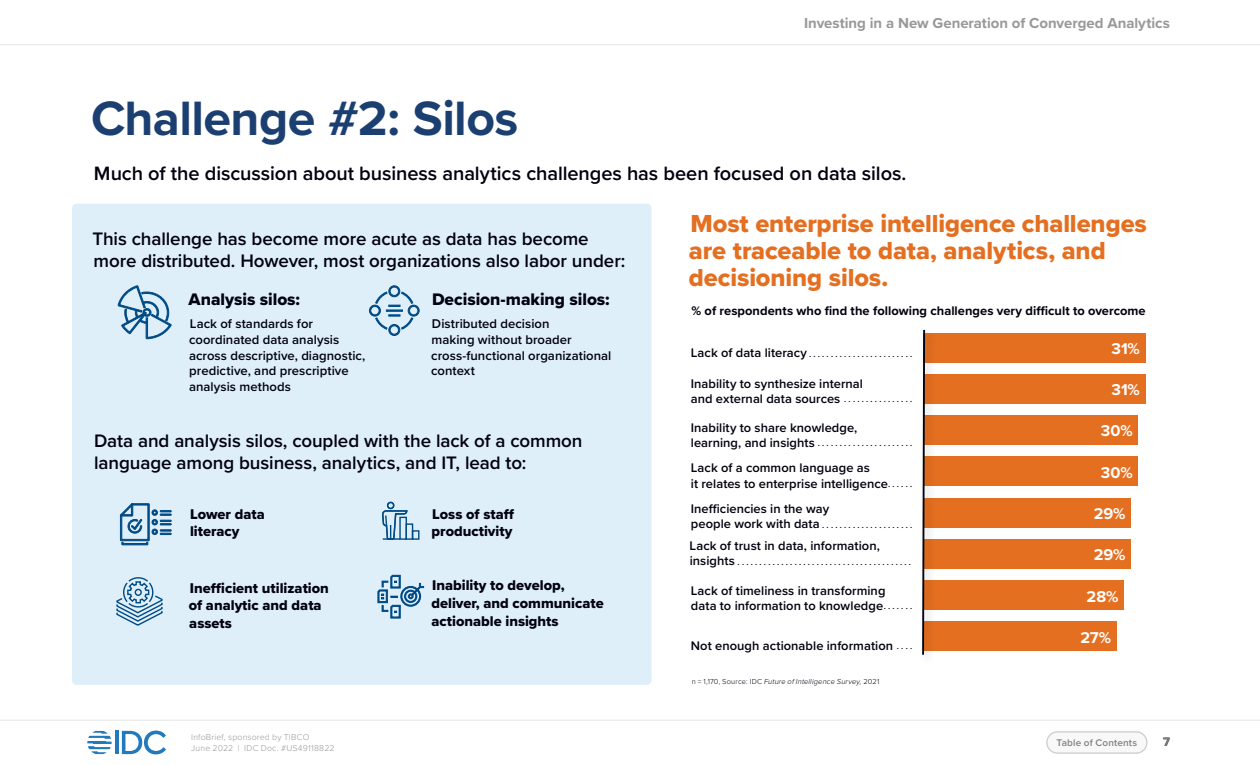
<style>
.page{position:relative;width:1260px;height:765px;background:#fff}
.page>*{position:absolute;margin:0;border:0;box-sizing:border-box;transform-origin:0 0}
.t1{font:700 50px "Proxima Nova";letter-spacing:-.01em;color:#1c3f72}
.t2{font:25.5px/26.8px "Proxima Nova Extrabld";letter-spacing:-.005em;color:#e56f20}
.t3{font:600 20px "Proxima Nova";letter-spacing:-.005em;color:#01010f}
.t4{font:600 18.75px/22.5px "Proxima Nova";letter-spacing:-.005em;color:#01010f}
.t5{font:17.38px "Proxima Nova Extrabld";color:#01010f}
.t6{font:700 16.25px "Proxima Nova";color:#fff}
.t7{font:700 15px "Proxima Nova";color:#98989b}
.t8{font:14.62px/17.5px "Proxima Nova Extrabld";color:#01010f}
.t9{font:600 13.12px/15.8px "Proxima Nova";letter-spacing:.005em;color:#01010f}
.t10{font:600 12.88px/15px "Proxima Nova";letter-spacing:.005em;color:#01010f}
.t11{font:700 12.88px "Proxima Nova";letter-spacing:.005em;color:#01010f}
.t12{font:700 12.5px "Proxima Nova";color:#000}
.t13{font:600 10px "Proxima Nova";letter-spacing:.015em;color:#808087}
.t14{font:600 8.75px "Proxima Nova";color:#01010f}
.t15{font:300 8.75px/11.2px "Proxima Nova";letter-spacing:.02em;color:#98989b}
.t16{font:italic 300 7.5px "Proxima Nova";letter-spacing:.02em;color:#01010f}
.s1{font-size:12.88px}
.s2{font-size:8.75px}
.s3{font-style:normal}
</style>
<div class="page">
<hr style="left:0;top:45px;width:1260px;height:1px;background:#e5e5e5">
<hr style="left:0;top:720px;width:1260px;height:1px;background:#e5e5e5">
<div style="left:1047px;top:732px;width:100px;height:21px;background:#f8f8f8;border-radius:11px"></div>
<div style="left:1046px;top:731px;width:102px;height:23px;border:1px solid #ccc;border-radius:11px"></div>
<hr style="left:115px;top:731px;width:4px;height:23px;background:#2279bc">
<svg style="left:122px;top:731px;width:44px;height:23px"></svg>
<svg style="left:87px;top:731px;width:25px;height:23px"></svg>
<div style="left:72px;top:204px;width:580px;height:481px;background:#dfeffa;border-radius:5px"></div>
<div style="left:923px;top:622px;width:194px;height:29px;background:#e56f20"></div>
<div style="left:923px;top:580px;width:201px;height:30px;background:#e56f20"></div>
<div style="left:923px;top:539px;width:208px;height:30px;background:#e56f20"></div>
<div style="left:923px;top:498px;width:208px;height:29px;background:#e56f20"></div>
<div style="left:923px;top:457px;width:215px;height:29px;background:#e56f20"></div>
<div style="left:923px;top:415px;width:215px;height:30px;background:#e56f20"></div>
<div style="left:923px;top:374px;width:223px;height:30px;background:#e56f20"></div>
<div style="left:923px;top:333px;width:223px;height:29px;background:#e56f20"></div>
<div style="left:918px;top:326px;width:19px;height:340px;background:#000;opacity:.25"></div>
<svg style="left:921px;top:328px;width:5px;height:329px"></svg>
<svg style="left:116px;top:577px;width:47px;height:49px"></svg>
<svg style="left:378px;top:501px;width:46px;height:117px"></svg>
<svg style="left:369px;top:285px;width:51px;height:51px"></svg>
<svg style="left:118px;top:285px;width:54px;height:54px"></svg>
<svg style="left:120px;top:503px;width:51px;height:42px"></svg>
<h1 class="t1" style="left:91px;top:81px;width:429px">Challenge #2: Silos</h1>
<p class="t7" style="left:804px;top:12px;width:367px">Investing in a New Generation of Converged Analytics</p>
<h3 class="t3" style="left:94px;top:158px;width:814px">Much of the discussion about business analytics challenges has been focused on data silos.</h3>
<h3 class="t4" style="left:92px;top:227px;width:535px">This challenge has become more acute as data has become more distributed. However, most organizations also labor under:</h3>
<h3 class="t5" style="left:189px;top:286px;width:113px">Analysis silos:</h3>
<p class="t9" style="left:189px;top:316px;width:178px">Lack of standards for coordinated data analysis across descriptive, diagnostic, predictive, and prescriptive analysis methods</p>
<h3 class="t5" style="left:432px;top:286px;width:179px">Decision-making silos:</h3>
<p class="t9" style="left:431px;top:316px;width:182px">Distributed decision<br>making without broader cross-functional organizational context</p>
<h3 class="t4" style="left:94px;top:429px;width:490px">Data and analysis silos, coupled with the lack of a common language among business, analytics, and IT, lead to:</h3>
<p class="t8" style="left:190px;top:505px;width:76px">Lower data literacy</p>
<p class="t8" style="left:432px;top:505px;width:84px">Loss of staff productivity</p>
<p class="t8" style="left:189px;top:579px;width:142px">Inefficient utilization of analytic and data assets</p>
<p class="t8" style="left:431px;top:577px;width:174px">Inability to develop, deliver, and communicate actionable insights</p>
<p class="t15" style="left:191px;top:731px;width:145px">InfoBrief, sponsored by TIBCO<br>June 2022 | IDC Doc. #US49118822</p>
<h2 class="t2" style="left:689px;top:210px;width:460px">Most enterprise intelligence challenges are traceable to data, analytics, and decisioning silos.</h2>
<p class="t11" style="left:691px;top:301px;width:456px">% of respondents who find the following challenges very difficult to overcome</p>
<p class="t14" style="left:691px;top:347px;width:120px"><span class="s1">Lack of data literacy</span>.........................</p>
<p class="t10" style="left:691px;top:376px;width:174px">Inability to synthesize internal and external data sources <span class="s2">.................</span></p>
<p class="t10" style="left:691px;top:420px;width:168px">Inability to share knowledge,</p>
<p class="t14" style="left:691px;top:437px;width:128px"><span class="s1">learning, and insights</span>.......................</p>
<p class="t10" style="left:691px;top:460px;width:200px">Lack of a common language as<br>it relates to enterprise intelligence<span class="s2">.......</span></p>
<p class="t10" style="left:691px;top:501px;width:140px">Inefficiencies in the way</p>
<p class="t14" style="left:691px;top:518px;width:133px"><span class="s1">people work with data</span>......................</p>
<p class="t10" style="left:690px;top:538px;width:192px">Lack of trust in data, information,</p>
<p class="t14" style="left:690px;top:556px;width:49px"><span class="s1">insights</span>.........................................</p>
<p class="t10" style="left:691px;top:583px;width:196px">Lack of timeliness in transforming data to information to knowledge<span class="s2">........</span></p>
<p class="t10" style="left:691px;top:638px;width:207px">Not enough actionable information <span class="s2">.....</span></p>
<p class="t16" style="left:692px;top:676px;width:189px"><span class="s3">n = 1,170, Source: IDC</span> Future of Intelligence Survey, <span class="s3">2021</span></p>
<p class="t6" style="left:1112px;top:336px;width:30px">31%</p>
<p class="t6" style="left:1112px;top:378px;width:30px">31%</p>
<p class="t6" style="left:1101px;top:419px;width:33px">30%</p>
<p class="t6" style="left:1101px;top:460px;width:33px">30%</p>
<p class="t6" style="left:1094px;top:501px;width:33px">29%</p>
<p class="t6" style="left:1094px;top:543px;width:33px">29%</p>
<p class="t6" style="left:1087px;top:584px;width:33px">28%</p>
<p class="t6" style="left:1080px;top:625px;width:32px">27%</p>
<p class="t13" style="left:1057px;top:735px;width:82px">Table of Contents</p>
<p class="t12" style="left:1163px;top:733px;width:8px">7</p>
</div>
